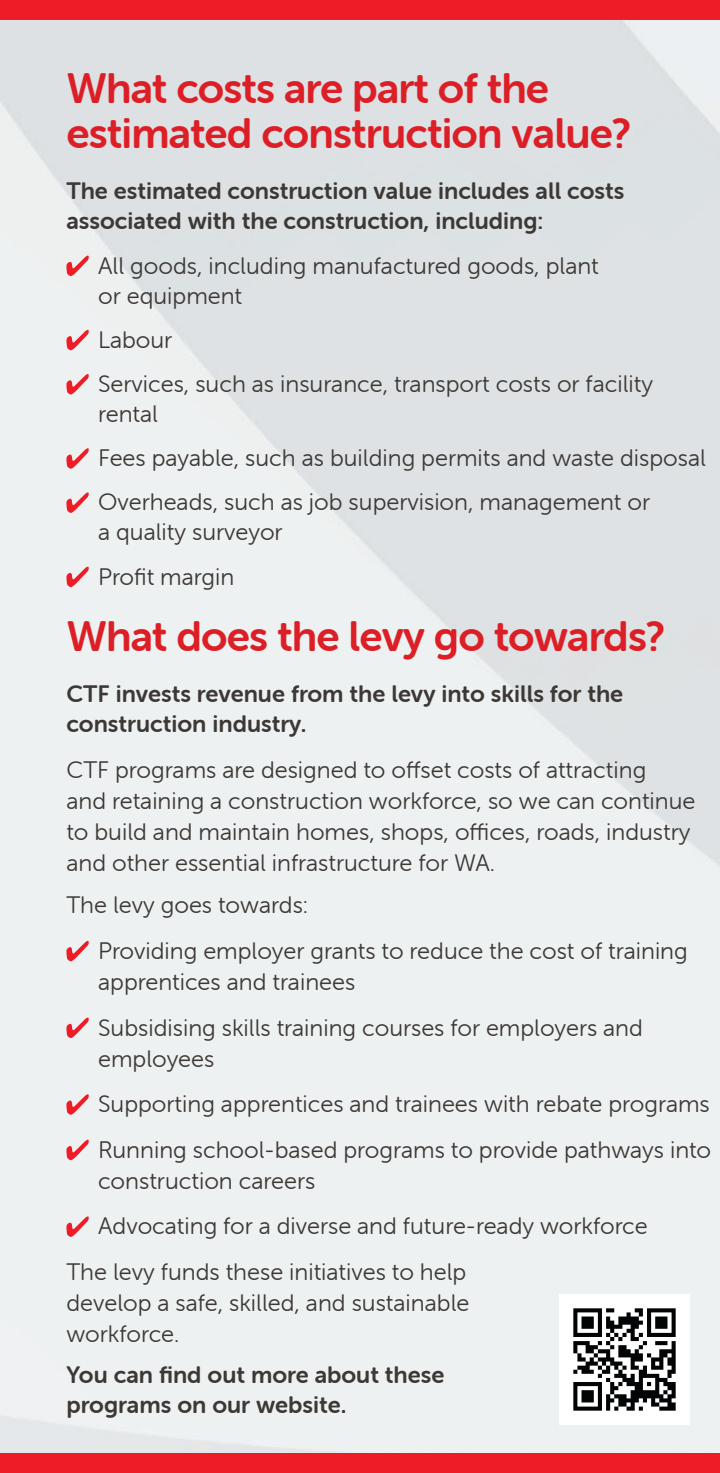
<style>
.page{position:relative;width:720px;height:1473px;background:#fff}
.page>*{position:absolute;margin:0;border:0;box-sizing:border-box;transform-origin:0 0}
.Subhead{font:42.5px/45px "Museo Sans Rounded 700";letter-spacing:-.02em;color:#dc1f26}
.Subhead-2{font:23.75px/31.2px "Museo Sans Rounded 300";color:#3c3835}
.Subhead-3{font:23.75px/30px "Museo Sans Rounded 700";color:#3c3835}
</style>
<div class="page">
<div style="left:0;top:0;width:719px;height:1472px;background:#ee1c26"></div>
<img style="left:0;top:20px;width:719px;height:1432px">
<svg style="left:66px;top:255px;width:23px;height:21px"></svg>
<svg style="left:66px;top:330px;width:23px;height:20px"></svg>
<svg style="left:66px;top:374px;width:23px;height:20px"></svg>
<svg style="left:66px;top:448px;width:23px;height:20px"></svg>
<svg style="left:66px;top:492px;width:23px;height:21px"></svg>
<svg style="left:66px;top:566px;width:23px;height:21px"></svg>
<svg style="left:66px;top:940px;width:23px;height:21px"></svg>
<svg style="left:66px;top:1017px;width:23px;height:20px"></svg>
<svg style="left:66px;top:1094px;width:23px;height:20px"></svg>
<svg style="left:66px;top:1139px;width:23px;height:21px"></svg>
<svg style="left:66px;top:1216px;width:23px;height:20px"></svg>
<img style="left:559px;top:1294px;width:130px;height:130px">
<p class="Subhead" style="left:66px;top:66px;width:566px">What costs are part of the estimated construction value?</p>
<p class="Subhead-3" style="left:66px;top:176px;width:559px">The estimated construction value includes all costs associated with the construction, including:</p>
<p class="Subhead-2" style="left:98px;top:251px;width:502px;line-height:30px">All goods, including manufactured goods, plant or equipment</p>
<p class="Subhead-2" style="left:98px;top:324px;width:76px">Labour</p>
<p class="Subhead-2" style="left:98px;top:369px;width:556px;line-height:30px">Services, such as insurance, transport costs or facility rental</p>
<p class="Subhead-2" style="left:98px;top:442px;width:609px">Fees payable, such as building permits and waste disposal</p>
<p class="Subhead-2" style="left:98px;top:487px;width:553px;line-height:30px">Overheads, such as job supervision, management or a quality surveyor</p>
<p class="Subhead-2" style="left:98px;top:561px;width:138px">Profit margin</p>
<p class="Subhead" style="left:66px;top:614px;width:600px">What does the levy go towards?</p>
<p class="Subhead-3" style="left:66px;top:679px;width:558px">CTF invests revenue from the levy into skills for the construction industry.</p>
<p class="Subhead-2" style="left:66px;top:754px;width:630px">CTF programs are designed to offset costs of attracting<br>and retaining a construction workforce, so we can continue to build and maintain homes, shops, offices, roads, industry and other essential infrastructure for WA.</p>
<p class="Subhead-2" style="left:66px;top:889px;width:243px">The levy goes towards:</p>
<p class="Subhead-2" style="left:98px;top:935px;width:591px">Providing employer grants to reduce the cost of training apprentices and trainees</p>
<p class="Subhead-2" style="left:98px;top:1011px;width:546px">Subsidising skills training courses for employers and employees</p>
<p class="Subhead-2" style="left:98px;top:1088px;width:613px">Supporting apprentices and trainees with rebate programs</p>
<p class="Subhead-2" style="left:98px;top:1134px;width:614px">Running school-based programs to provide pathways into construction careers</p>
<p class="Subhead-2" style="left:98px;top:1210px;width:551px">Advocating for a diverse and future-ready workforce</p>
<p class="Subhead-2" style="left:66px;top:1256px;width:404px">The levy funds these initiatives to help develop a safe, skilled, and sustainable workforce.</p>
<p class="Subhead-3" style="left:66px;top:1359px;width:379px">You can find out more about these programs on our website.</p>
</div>
